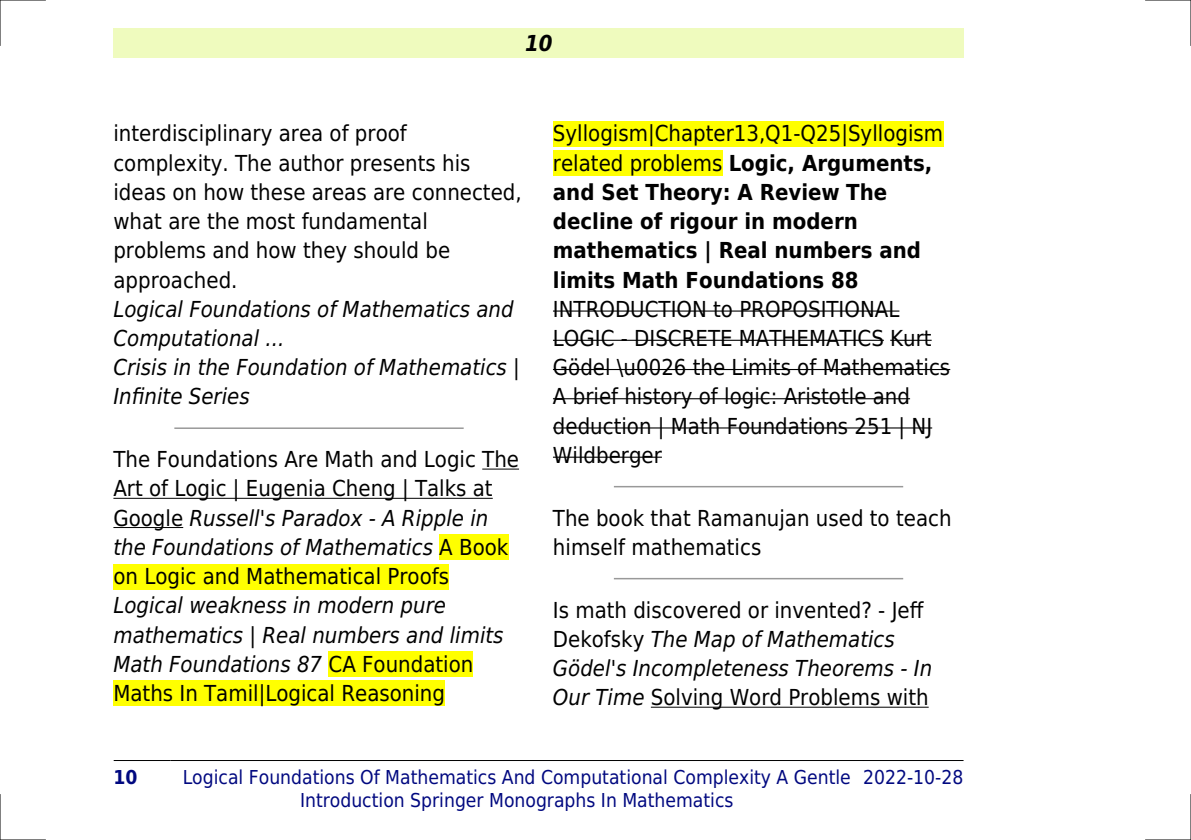
<style>
.page{position:relative;width:1191px;height:840px;background:#fff}
.page>*{position:absolute;margin:0;border:0;box-sizing:border-box;transform-origin:0 0}
.t1{font:22px/29.2px "DejaVu Sans Condensed";color:#000}
.t2{font:italic 22px/29.2px "DejaVu Sans Condensed";color:#000}
.t3{font:700 22px/29.2px "DejaVu Sans Condensed";color:#000}
.t4{font:italic 700 22px "DejaVu Sans Condensed";color:#000}
.t5{font:19.2px/23px "DejaVu Sans Condensed";color:#000880;text-align:center}
.t6{font:700 19.2px "DejaVu Sans Condensed";color:#000880}
.s1{font-style:italic}
.s2{font-style:normal}
.s3{font-weight:400}
</style>
<div class="page">
<div style="left:113px;top:28px;width:851px;height:30px;background:#effbbe"></div>
<hr style="left:114px;top:759px;width:56px;height:1px;background:#000">
<hr style="left:171px;top:759px;width:692px;height:1px;background:#000">
<hr style="left:863px;top:759px;width:100px;height:1px;background:#000">
<hr style="left:175px;top:427px;width:288px;height:1px;background:#999">
<hr style="left:482px;top:468px;width:37px;height:1px;background:#000">
<hr style="left:113px;top:497px;width:380px;height:1px;background:#000">
<hr style="left:113px;top:526px;width:70px;height:1px;background:#000">
<div style="left:439px;top:534px;width:69px;height:25px;background:#ff0"></div>
<div style="left:113px;top:563px;width:336px;height:26px;background:#ff0"></div>
<div style="left:328px;top:651px;width:145px;height:25px;background:#ff0"></div>
<div style="left:113px;top:680px;width:332px;height:25px;background:#ff0"></div>
<div style="left:553px;top:121px;width:390px;height:25px;background:#ff0"></div>
<div style="left:553px;top:150px;width:169px;height:26px;background:#ff0"></div>
<hr style="left:553px;top:310px;width:346px;height:1px;background:#000">
<hr style="left:553px;top:339px;width:331px;height:1px;background:#000">
<hr style="left:890px;top:339px;width:41px;height:1px;background:#000">
<hr style="left:553px;top:369px;width:397px;height:1px;background:#000">
<hr style="left:553px;top:398px;width:357px;height:1px;background:#000">
<hr style="left:553px;top:427px;width:379px;height:1px;background:#000">
<hr style="left:553px;top:456px;width:109px;height:1px;background:#000">
<hr style="left:614px;top:485px;width:288px;height:2px;background:#999">
<hr style="left:614px;top:577px;width:288px;height:2px;background:#999">
<hr style="left:651px;top:706px;width:277px;height:1px;background:#000">
<hr style="left:0;top:0;width:45px;height:1px;background:#000">
<hr style="left:1145px;top:0;width:46px;height:1px;background:#000">
<hr style="left:0;top:839px;width:45px;height:1px;background:#000">
<hr style="left:1145px;top:839px;width:46px;height:1px;background:#000">
<hr style="left:0;top:0;width:1px;height:45px;background:#000">
<hr style="left:0;top:794px;width:1px;height:45px;background:#000">
<hr style="left:1190px;top:0;width:1px;height:45px;background:#000">
<hr style="left:1190px;top:794px;width:1px;height:45px;background:#000">
<p class="t4" style="left:525px;top:30px;width:29px">10</p>
<p class="t1" style="left:113px;top:119px;width:410px">interdisciplinary area of proof complexity. The author presents his ideas on how these areas are connected, what are the most fundamental problems and how they should be approached.</p>
<p class="t2" style="left:113px;top:294px;width:408px">Logical Foundations of Mathematics and<br>Computational ...<br>Crisis in the Foundation of Mathematics |<br>Infinite Series</p>
<p class="t1" style="left:113px;top:444px;width:407px">The Foundations Are Math and Logic The Art of Logic | Eugenia Cheng | Talks at Google <span class="s1">Russell's Paradox - A Ripple in the Foundations of Mathematics</span> A Book on Logic and Mathematical Proofs</p>
<p class="t2" style="left:113px;top:590px;width:392px">Logical weakness in modern pure mathematics | Real numbers and limits Math Foundations 87 <span class="s2">CA Foundation Maths In Tamil|Logical Reasoning</span></p>
<p class="t3" style="left:553px;top:119px;width:392px"><span class="s3">Syllogism|Chapter13,Q1-Q25|Syllogism related problems</span> Logic, Arguments, and Set Theory: A Review The decline of rigour in modern mathematics | Real numbers and limits Math Foundations 88</p>
<p class="t1" style="left:553px;top:294px;width:399px">INTRODUCTION to PROPOSITIONAL<br>LOGIC - DISCRETE MATHEMATICS Kurt<br>Gödel \u0026 the Limits of Mathematics<br>A brief history of logic: Aristotle and deduction | Math Foundations 251 | NJ<br>Wildberger</p>
<p class="t1" style="left:553px;top:503px;width:400px">The book that Ramanujan used to teach himself mathematics</p>
<p class="t1" style="left:553px;top:595px;width:381px">Is math discovered or invented? - Jeff Dekofsky <span class="s1">The Map of Mathematics Gödel's Incompleteness Theorems - In Our Time</span> Solving Word Problems with</p>
<p class="t6" style="left:113px;top:765px;width:25px">10</p>
<p class="t5" style="left:183px;top:765px;width:670px">Logical Foundations Of Mathematics And Computational Complexity A Gentle<br>Introduction Springer Monographs In Mathematics</p>
<p class="t5" style="left:863px;top:765px;width:102px">2022-10-28</p>
</div>
